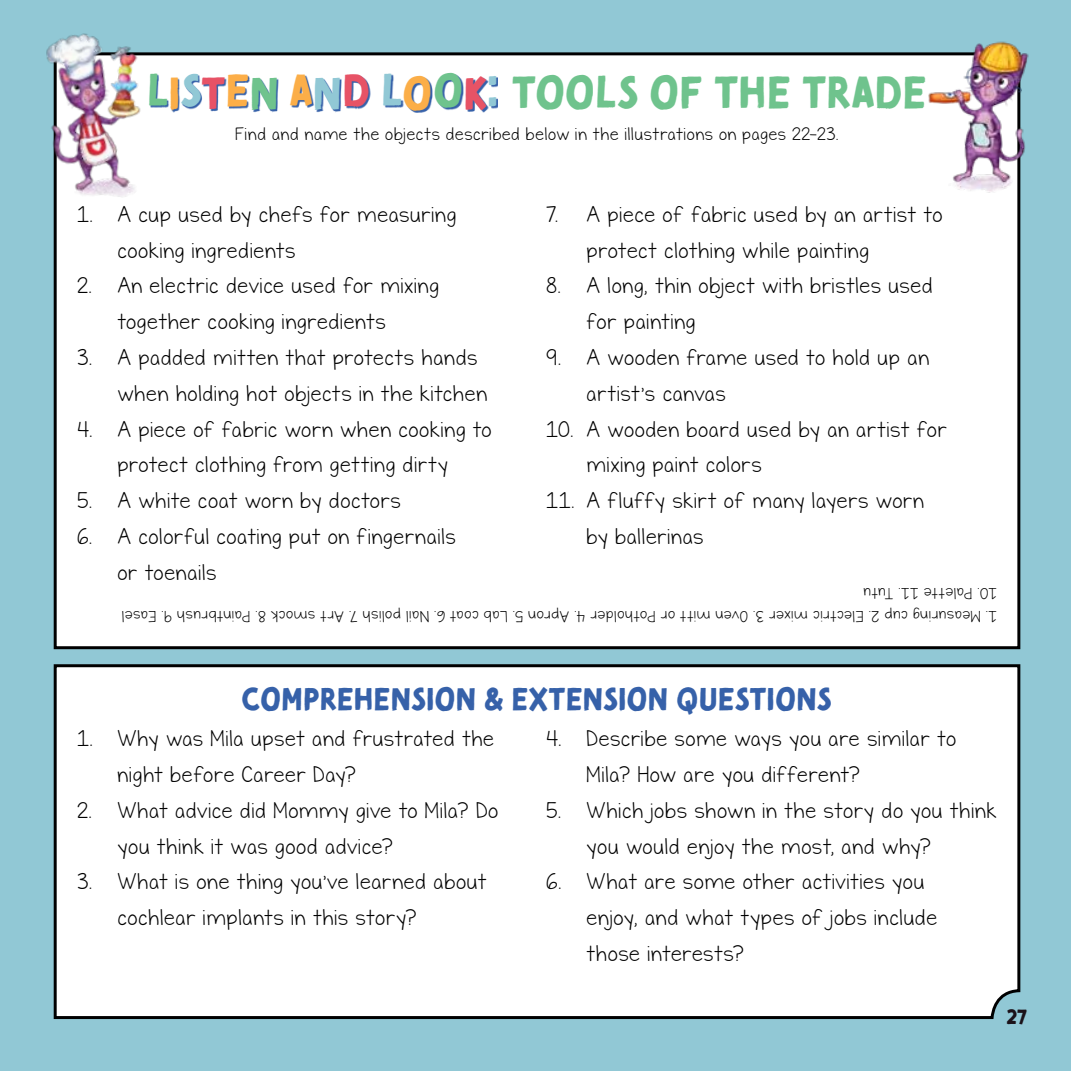
<style>
.page{position:relative;width:1071px;height:1071px;background:#91c8d5}
.page>*{position:absolute;margin:0;border:0;box-sizing:border-box;transform-origin:0 0}
.t1{font:44.8px "Tomarik Brush";color:#6fc38d}
.t2{font:44.8px "Tomarik Brush";color:#91c8d5}
.t3{font:31.32px "Tomarik Brush";color:#3661a9}
.t4{font:22.4px/35.9px "KG First Time In Forever";letter-spacing:-.005em;color:#000}
.t5{font:20.47px "Tomarik Brush";color:#1b1219}
.t6{font:17.85px "KG First Time In Forever";letter-spacing:.005em;color:#000}
.t7{font:15.75px "KG First Time In Forever";letter-spacing:.01em;color:#000}
.s1{color:#6fc38d}
.s2{color:#fbae48}
.s3{color:#e75266}
.s4{color:#fcae48}
.s5{color:#e75366}
</style>
<div class="page">
<div style="left:55px;top:54px;width:964px;height:594px;background:#fff"></div>
<img style="left:925px;top:41px;width:104px;height:152px">
<img style="left:46px;top:33px;width:96px;height:169px">
<div style="left:53px;top:664px;width:968px;height:355px;background:#fff"></div>
<svg style="left:151px;top:74px;width:347px;height:38px"></svg>
<h1 class="t2" style="left:147px;top:49px;width:353px"><span class="s1">L</span><span class="s2">I</span>S<span class="s3">T</span><span class="s4">E</span><span class="s1">N</span> <span class="s2">A</span>N<span class="s5">D</span> L<span class="s2">O</span><span class="s1">O</span><span class="s5">K</span>:</h1>
<h1 class="t1" style="left:512px;top:52px;width:416px">TOOLS OF THE TRADE</h1>
<p class="t6" style="left:235px;top:124px;width:605px">Find and name the objects described below in the illustrations on pages 22-23.</p>
<p class="t4" style="left:117px;top:197px;width:341px;text-indent:-40px">1. A cup used by chefs for measuring cooking ingredients</p>
<p class="t4" style="left:77px;top:268px;width:364px;text-align:center">2. An electric device used for mixing together cooking ingredients</p>
<p class="t4" style="left:117px;top:340px;width:372px;text-indent:-40px">3. A padded mitten that protects hands when holding hot objects in the kitchen</p>
<p class="t4" style="left:77px;top:411px;width:417px;text-align:center">4. A piece of fabric worn when cooking to protect clothing from getting dirty</p>
<p class="t4" style="left:77px;top:483px;width:326px">5. A white coat worn by doctors</p>
<p class="t4" style="left:117px;top:519px;width:341px;text-indent:-40px">6. A colorful coating put on fingernails or toenails</p>
<p class="t4" style="left:586px;top:197px;width:358px;text-indent:-40px">7. A piece of fabric used by an artist to protect clothing while painting</p>
<p class="t4" style="left:586px;top:268px;width:348px;text-indent:-40px">8. A long, thin object with bristles used for painting</p>
<p class="t4" style="left:586px;top:340px;width:345px;text-indent:-40px">9. A wooden frame used to hold up an artist’s canvas</p>
<p class="t4" style="left:586px;top:411px;width:363px;text-indent:-40px">10. A wooden board used by an artist for mixing paint colors</p>
<p class="t4" style="left:586px;top:483px;width:340px;text-indent:-40px">11. A fluffy skirt of many layers worn by ballerinas</p>
<p class="t7" style="left:997px;top:602px;width:136px;rotate:-180deg">10. Palette 11. Tutu</p>
<p class="t7" style="left:997px;top:625px;width:877px;rotate:-180deg">1. Measuring cup 2. Electric mixer 3. Oven mitt or Potholder 4. Apron 5. Lab coat 6. Nail polish 7. Art smock 8. Paintbrush 9. Easel</p>
<h2 class="t3" style="left:241px;top:671px;width:592px">COMPREHENSION &amp; EXTENSION QUESTIONS</h2>
<p class="t4" style="left:117px;top:721px;width:379px;text-indent:-40px">1. Why was Mila upset and frustrated the night before Career Day?</p>
<p class="t4" style="left:117px;top:793px;width:383px;text-indent:-40px">2. What advice did Mommy give to Mila? Do you think it was good advice?</p>
<p class="t4" style="left:117px;top:864px;width:371px;text-indent:-40px">3. What is one thing you’ve learned about cochlear implants in this story?</p>
<p class="t4" style="left:586px;top:721px;width:372px;text-indent:-40px">4. Describe some ways you are similar to<br>Mila? How are you different?</p>
<p class="t4" style="left:586px;top:793px;width:413px;text-indent:-40px">5. Which jobs shown in the story do you think you would enjoy the most, and why?</p>
<p class="t4" style="left:586px;top:864px;width:353px;text-indent:-40px">6. What are some other activities you enjoy, and what types of jobs include those interests?</p>
<p class="t5" style="left:1006px;top:999px;width:22px">27</p>
</div>
